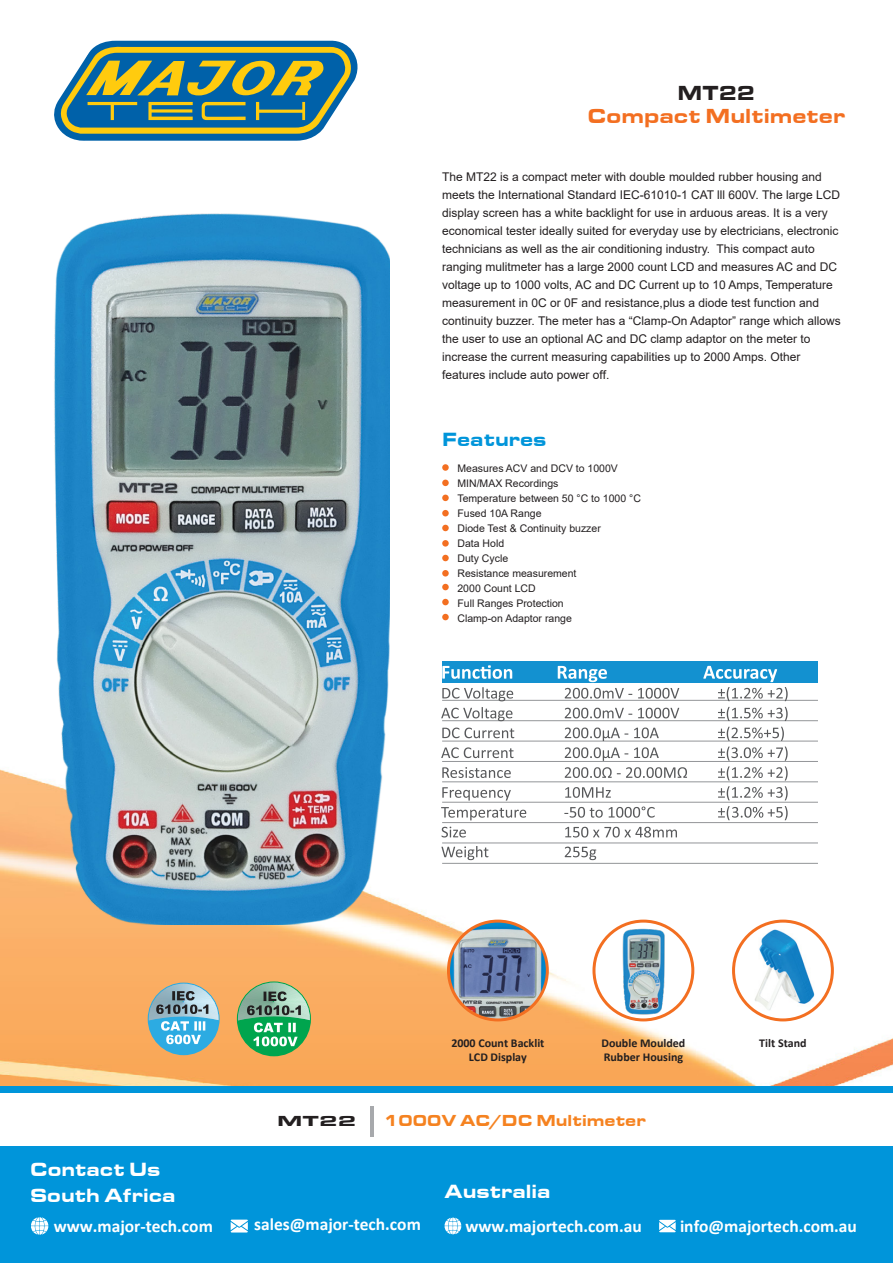
<style>
.page{position:relative;width:893px;height:1263px;background:#fff}
.page>*{position:absolute;margin:0;border:0;box-sizing:border-box;transform-origin:0 0}
.t1{font:21px "Eurostile T Blac Exte";color:#f36f21;scale:.91 1}
.t2{font:21px "Eurostile T Blac Exte";color:#231f20;scale:.91 1}
.t3{font:19.8px/26.5px "Eurostile T Blac Exte";color:#fff;scale:.9 1}
.t4{font:19.8px "Eurostile T Blac Exte";color:#0095da;scale:.9 1}
.t5{font:700 17.4px "Calibri";color:#fff}
.t6{font:16.5px "Eurostile T Blac Exte";color:#f58220;scale:.91 1}
.t7{font:15px "Eurostile T Blac Exte";color:#231f20;scale:1.3 1}
.t8{font:12px/18px "Arial";color:#231f20}
.t9{font:700 12px/14.4px "Calibri";color:#231f20}
.t10{font:10.5px/15px "Arial";color:#231f20}
</style>
<div class="page">
<img style="left:0;top:570px;width:893px;height:516px">
<svg style="left:54px;top:40px;width:304px;height:101px;background:#6a9384"></svg>
<svg style="left:442px;top:464px;width:7px;height:7px"></svg>
<div style="left:442px;top:480px;width:7px;height:6px;background:#f36f21;border-radius:50%"></div>
<div style="left:442px;top:495px;width:7px;height:6px;background:#f36f21;border-radius:50%"></div>
<div style="left:442px;top:510px;width:7px;height:6px;background:#f36f21;border-radius:50%"></div>
<div style="left:442px;top:525px;width:7px;height:6px;background:#f36f21;border-radius:50%"></div>
<div style="left:442px;top:540px;width:7px;height:7px;background:#f36f21;border-radius:50%"></div>
<div style="left:442px;top:555px;width:7px;height:6px;background:#f36f21;border-radius:50%"></div>
<div style="left:442px;top:570px;width:7px;height:6px;background:#f36f21;border-radius:50%"></div>
<div style="left:442px;top:584px;width:7px;height:6px;background:#f36f21;border-radius:50%"></div>
<div style="left:442px;top:599px;width:7px;height:6px;background:#f36f21;border-radius:50%"></div>
<div style="left:442px;top:614px;width:7px;height:6px;background:#f36f21;border-radius:50%"></div>
<div style="left:0;top:1086px;width:893px;height:177px;background:#0095da"></div>
<div style="left:0;top:1094px;width:893px;height:52px;background:#fff"></div>
<div style="left:594px;top:921px;width:99px;height:99px;background:#fff;border-radius:50%"></div>
<img style="left:621px;top:927px;width:45px;height:88px">
<div style="left:592px;top:919px;width:102px;height:102px;border:3px solid #f36f21;border-radius:50%"></div>
<img style="left:448px;top:921px;width:99px;height:99px;border-radius:49px">
<div style="left:447px;top:919px;width:102px;height:102px;border:3px solid #f36f21;border-radius:50%"></div>
<div style="left:733px;top:921px;width:99px;height:99px;background:#fff;border-radius:50%"></div>
<img style="left:754px;top:929px;width:60px;height:82px">
<div style="left:732px;top:919px;width:102px;height:102px;border:3px solid #f36f21;border-radius:50%"></div>
<svg style="left:31px;top:1217px;width:17px;height:18px"></svg>
<svg style="left:231px;top:1219px;width:17px;height:13px"></svg>
<svg style="left:659px;top:1220px;width:17px;height:12px"></svg>
<svg style="left:444px;top:1217px;width:17px;height:18px"></svg>
<hr style="left:371px;top:1106px;width:3px;height:31px;background:#a7a9ac">
<div style="left:238px;top:982px;width:72px;height:73px;background:#00a54e;border-radius:50%"></div>
<svg style="left:238px;top:982px;width:72px;height:64px"></svg>
<div style="left:149px;top:984px;width:70px;height:70px;background:#2cabe2;border-radius:50%"></div>
<svg style="left:149px;top:984px;width:70px;height:60px"></svg>
<img style="left:47px;top:213px;width:343px;height:711px">
<hr style="left:442px;top:700px;width:376px;height:1px;background:#939598">
<hr style="left:442px;top:720px;width:376px;height:1px;background:#939598">
<hr style="left:442px;top:741px;width:376px;height:1px;background:#939598">
<hr style="left:442px;top:761px;width:376px;height:1px;background:#939598">
<hr style="left:442px;top:781px;width:376px;height:1px;background:#939598">
<hr style="left:442px;top:802px;width:376px;height:1px;background:#939598">
<hr style="left:442px;top:822px;width:376px;height:1px;background:#939598">
<hr style="left:442px;top:842px;width:376px;height:1px;background:#939598">
<hr style="left:442px;top:863px;width:376px;height:1px;background:#939598">
<div style="left:442px;top:662px;width:375px;height:21px;background:#1391d0"></div>
<svg style="left:441px;top:846px;width:155px;height:14px"></svg>
<svg style="left:441px;top:827px;width:236px;height:10px"></svg>
<svg style="left:441px;top:707px;width:347px;height:14px"></svg>
<svg style="left:442px;top:665px;width:346px;height:36px"></svg>
<svg style="left:441px;top:727px;width:347px;height:93px"></svg>
<h1 class="t2" style="left:677px;top:81px;width:87px">MT22</h1>
<h1 class="t1" style="left:587px;top:104px;width:285px">Compact Multimeter</h1>
<p class="t8" style="left:442px;top:168px;width:400px">The MT22 is a compact meter with double moulded rubber housing and meets the International Standard IEC-61010-1 CAT lll 600V. The large LCD display screen has a white backlight for use in arduous areas. It is a very economical tester ideally suited for everyday use by electricians, electronic technicians as well as the air conditioning industry. This compact auto ranging mulitmeter has a large 2000 count LCD and measures AC and DC voltage up to 1000 volts, AC and DC Current up to 10 Amps, Temperature measurement in 0C or 0F and resistance,plus a diode test function and continuity buzzer. The meter has a “Clamp-On Adaptor” range which allows the user to use an optional AC and DC clamp adaptor on the meter to increase the current measuring capabilities up to 2000 Amps. Other features include auto power off.</p>
<h2 class="t4" style="left:442px;top:428px;width:117px">Features</h2>
<p class="t10" style="left:457px;top:460px;width:185px">Measures ACV and DCV to 1000V<br>MIN/MAX Recordings<br>Temperature between 50 °C to 1000 °C<br>Fused 10A Range<br>Diode Test &amp; Continuity buzzer<br>Data Hold<br>Duty Cycle<br>Resistance measurement<br>2000 Count LCD<br>Full Ranges Protection<br>Clamp-on Adaptor range</p>
<p class="t9" style="left:451px;top:1036px;width:95px;text-align:center">2000 Count Backlit<br>LCD Display</p>
<p class="t9" style="left:759px;top:1036px;width:49px">Tilt Stand</p>
<p class="t9" style="left:601px;top:1036px;width:85px">Double Moulded<br>Rubber Housing</p>
<h2 class="t3" style="left:30px;top:1156px;width:163px">Contact Us<br>South Africa</h2>
<p class="t7" style="left:277px;top:1112px;width:62px">MT22</p>
<h3 class="t6" style="left:384px;top:1111px;width:289px">1000V AC/DC Multimeter</h3>
<h2 class="t3" style="left:445px;top:1178px;width:119px">Australia</h2>
<h3 class="t5" style="left:54px;top:1213px;width:161px">www.major-tech.com</h3>
<h3 class="t5" style="left:254px;top:1212px;width:168px">sales@major-tech.com</h3>
<h3 class="t5" style="left:465px;top:1213px;width:178px">www.majortech.com.au</h3>
<h3 class="t5" style="left:680px;top:1213px;width:178px">info@majortech.com.au</h3>
</div>
